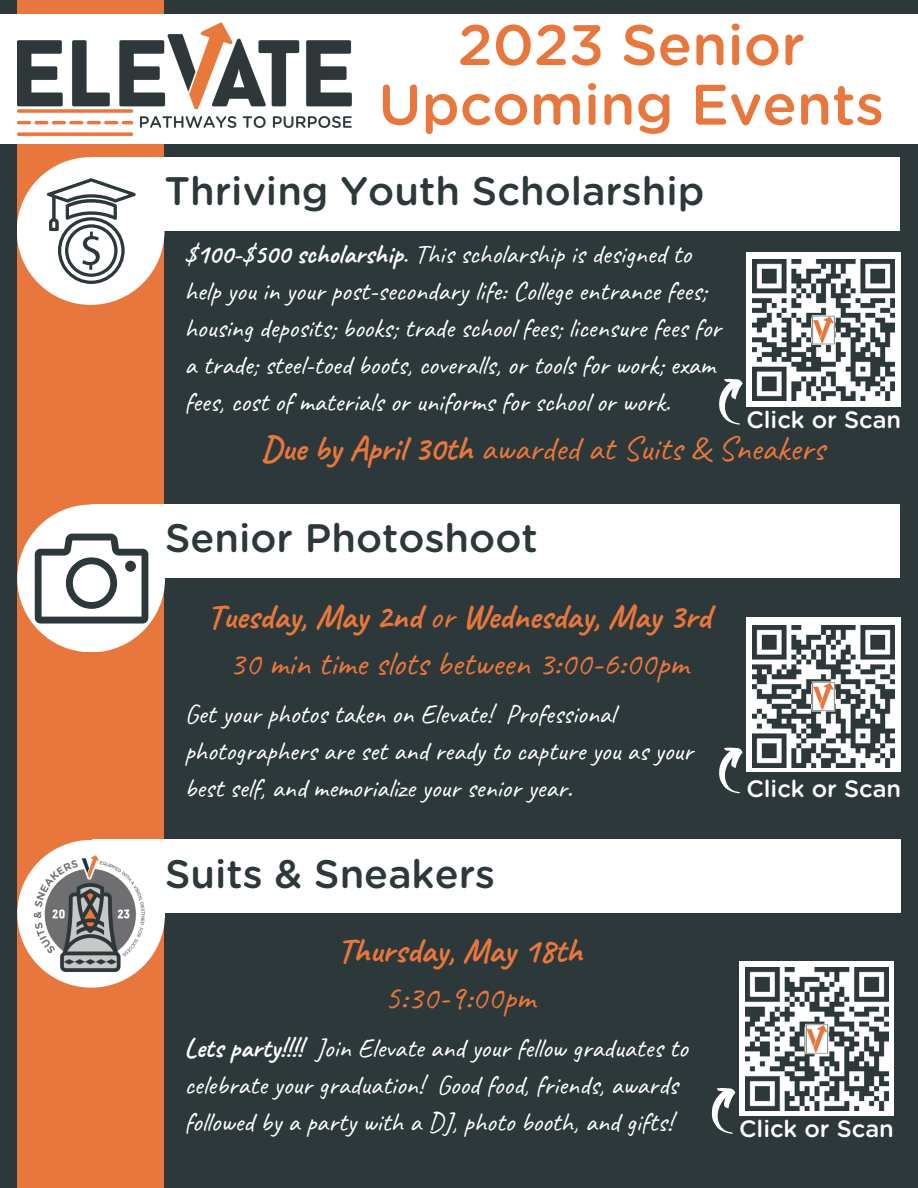
<style>
.page{position:relative;width:918px;height:1188px;background:#2d383a}
.page>*{position:absolute;margin:0;border:0;box-sizing:border-box;transform-origin:0 0}
.t1{font:500 57px/59.7px "Gotham Rounded";color:#e8773d;text-align:center}
.t2{font:500 39.75px "Gotham Rounded";color:#2d383a}
.t3{font:34.5px/47.2px "Caveat";color:#e8773d;text-align:center}
.t4{font:700 34.5px "Caveat";color:#e8773d}
.t5{font:27px/37.2px "Caveat";color:#fff}
.t6{font:500 23.7px "Gotham Rounded";color:#fff}
.s1{font-weight:700}
</style>
<div class="page">
<div style="left:17px;top:0;width:147px;height:1188px;background:#e8773d"></div>
<div style="left:0;top:15px;width:918px;height:128px;background:#fff"></div>
<img style="left:17px;top:22px;width:334px;height:114px">
<div style="left:17px;top:505px;width:148px;height:147px;background:#fff;border-radius:50%"></div>
<div style="left:91px;top:505px;width:809px;height:73px;background:#fff"></div>
<svg style="left:35px;top:534px;width:113px;height:90px"></svg>
<div style="left:17px;top:157px;width:148px;height:148px;background:#fff;border-radius:50%"></div>
<div style="left:91px;top:157px;width:809px;height:73px;background:#fff"></div>
<svg style="left:47px;top:178px;width:89px;height:106px"></svg>
<div style="left:17px;top:840px;width:148px;height:148px;background:#fff;border-radius:50%"></div>
<div style="left:92px;top:840px;width:809px;height:73px;background:#fff"></div>
<img style="left:28px;top:851px;width:126px;height:126px">
<div style="left:739px;top:961px;width:155px;height:155px;background:#fff"></div>
<img style="left:745px;top:967px;width:143px;height:143px">
<svg style="left:711px;top:1081px;width:43px;height:53px"></svg>
<div style="left:746px;top:252px;width:155px;height:155px;background:#fff"></div>
<svg style="left:719px;top:372px;width:34px;height:53px"></svg>
<img style="left:753px;top:259px;width:141px;height:142px">
<div style="left:746px;top:617px;width:155px;height:155px;background:#fff"></div>
<svg style="left:719px;top:741px;width:42px;height:53px"></svg>
<img style="left:753px;top:626px;width:141px;height:141px">
<h1 class="t1" style="left:378px;top:18px;width:507px">2023 Senior<br>Upcoming Events</h1>
<h2 class="t2" style="left:165px;top:173px;width:541px">Thriving Youth Scholarship</h2>
<p class="t5" style="left:184px;top:235px;width:538px"><span class="s1">$100-$500 scholarship</span>. This scholarship is designed to help you in your post-secondary life: College entrance fees; housing deposits; books; trade school fees; licensure fees for a trade; steel-toed boots, coveralls, or tools for work; exam fees, cost of materials or uniforms for school or work.</p>
<p class="t6" style="left:746px;top:409px;width:156px">Click or Scan</p>
<p class="t3" style="left:261px;top:425px;width:565px"><span class="s1">Due by April 30th</span> awarded at Suits &amp; Sneakers</p>
<h2 class="t2" style="left:165px;top:520px;width:374px">Senior Photoshoot</h2>
<p class="t3" style="left:207px;top:593px;width:505px"><span class="s1">Tuesday, May 2nd</span> or <span class="s1">Wednesday, May 3rd<br></span>30 min time slots between 3:00-6:00pm</p>
<p class="t5" style="left:184px;top:695px;width:510px">Get your photos taken on Elevate! Professional photographers are set and ready to capture you as your best self, and memorialize your senior year.</p>
<h2 class="t2" style="left:165px;top:856px;width:331px">Suits &amp; Sneakers</h2>
<p class="t4" style="left:337px;top:929px;width:246px">Thursday, May 18th</p>
<p class="t3" style="left:385px;top:974px;width:152px">5:30-9:00pm</p>
<p class="t5" style="left:184px;top:1029px;width:505px"><span class="s1">Lets party!!!!</span> Join Elevate and your fellow graduates to celebrate your graduation! Good food, friends, awards followed by a party with a DJ, photo booth, and gifts!</p>
<p class="t6" style="left:746px;top:778px;width:156px">Click or Scan</p>
<p class="t6" style="left:739px;top:1118px;width:156px">Click or Scan</p>
</div>
